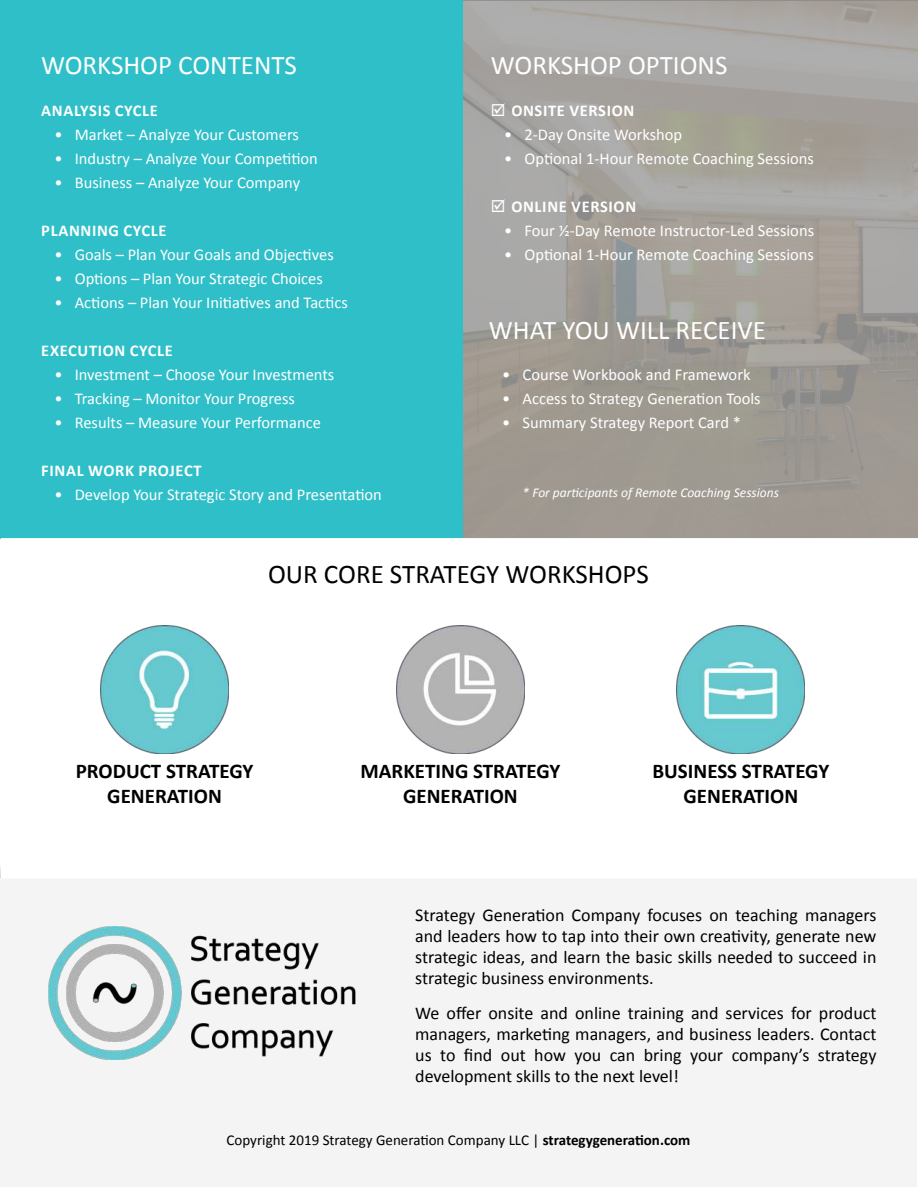
<style>
.page{position:relative;width:918px;height:1188px;background:#fff}
.page>*{position:absolute;margin:0;border:0;box-sizing:border-box;transform-origin:0 0}
.t1{font:27px "Calibri";color:#fff}
.t2{font:27px "Calibri";color:#000}
.t3{font:700 21px/25.2px "Calibri";color:#000;text-align:center}
.t4{font:18px/21px "Calibri";color:#000;text-align:justify}
.t5{font:16.5px "Calibri";color:#fff}
.t6{font:700 16.5px "Calibri";letter-spacing:.04em;color:#fff}
.t7{font:15px "Calibri";color:#000}
.t8{font:italic 13.5px "Calibri";color:#fff}
.s1{font-weight:700}
</style>
<div class="page">
<svg style="left:462px;top:0;width:456px;height:537px;background:#a29f9a"></svg>
<div style="left:0;top:878px;width:917px;height:308px;background:#f4f4f4"></div>
<div style="left:0;top:0;width:462px;height:538px;background:#2fbfc8"></div>
<img style="left:49px;top:927px;width:307px;height:133px">
<img style="left:397px;top:625px;width:127px;height:128px">
<img style="left:677px;top:625px;width:128px;height:128px">
<img style="left:101px;top:625px;width:128px;height:128px">
<svg style="left:506px;top:116px;width:16px;height:1px"></svg>
<svg style="left:506px;top:212px;width:16px;height:1px"></svg>
<h1 class="t1" style="left:41px;top:48px;width:257px">WORKSHOP CONTENTS</h1>
<p class="t6" style="left:41px;top:105px;width:118px">ANALYSIS CYCLE</p>
<p class="t5" style="left:55px;top:129px;width:246px">• Market – Analyze Your Customers</p>
<p class="t5" style="left:55px;top:153px;width:265px">• Industry – Analyze Your Competition</p>
<p class="t5" style="left:55px;top:177px;width:247px">• Business – Analyze Your Company</p>
<p class="t6" style="left:41px;top:225px;width:127px">PLANNING CYCLE</p>
<p class="t5" style="left:55px;top:249px;width:281px">• Goals – Plan Your Goals and Objectives</p>
<p class="t5" style="left:55px;top:273px;width:270px">• Options – Plan Your Strategic Choices</p>
<p class="t5" style="left:55px;top:297px;width:295px">• Actions – Plan Your Initiatives and Tactics</p>
<p class="t6" style="left:41px;top:345px;width:133px">EXECUTION CYCLE</p>
<p class="t5" style="left:55px;top:369px;width:281px">• Investment – Choose Your Investments</p>
<p class="t5" style="left:55px;top:393px;width:242px">• Tracking – Monitor Your Progress</p>
<p class="t5" style="left:55px;top:417px;width:268px">• Results – Measure Your Performance</p>
<p class="t6" style="left:41px;top:465px;width:162px">FINAL WORK PROJECT</p>
<p class="t5" style="left:55px;top:489px;width:329px">• Develop Your Strategic Story and Presentation</p>
<h1 class="t1" style="left:491px;top:48px;width:238px">WORKSHOP OPTIONS</h1>
<p class="t6" style="left:491px;top:105px;width:145px">☑ ONSITE VERSION</p>
<p class="t5" style="left:504px;top:129px;width:179px">• 2-Day Onsite Workshop</p>
<p class="t5" style="left:504px;top:153px;width:311px">• Optional 1-Hour Remote Coaching Sessions</p>
<p class="t6" style="left:491px;top:201px;width:147px">☑ ONLINE VERSION</p>
<p class="t5" style="left:504px;top:225px;width:311px">• Four ½-Day Remote Instructor-Led Sessions</p>
<p class="t5" style="left:504px;top:249px;width:311px">• Optional 1-Hour Remote Coaching Sessions</p>
<h1 class="t1" style="left:489px;top:313px;width:279px">WHAT YOU WILL RECEIVE</h1>
<p class="t5" style="left:502px;top:369px;width:250px">• Course Workbook and Framework</p>
<p class="t5" style="left:502px;top:393px;width:260px">• Access to Strategy Generation Tools</p>
<p class="t5" style="left:502px;top:417px;width:240px">• Summary Strategy Report Card *</p>
<p class="t8" style="left:523px;top:484px;width:258px">* For participants of Remote Coaching Sessions</p>
<h1 class="t2" style="left:268px;top:557px;width:382px">OUR CORE STRATEGY WORKSHOPS</h1>
<p class="t3" style="left:76px;top:760px;width:179px">PRODUCT STRATEGY<br>GENERATION</p>
<p class="t3" style="left:361px;top:760px;width:201px">MARKETING STRATEGY<br>GENERATION</p>
<p class="t3" style="left:652px;top:760px;width:178px">BUSINESS STRATEGY<br>GENERATION</p>
<p class="t4" style="left:415px;top:905px;width:463px">Strategy Generation Company focuses on teaching managers and leaders how to tap into their own creativity, generate new strategic ideas, and learn the basic skills needed to succeed in strategic business environments.</p>
<p class="t4" style="left:415px;top:1002px;width:463px">We offer onsite and online training and services for product managers, marketing managers, and business leaders. Contact us to find out how you can bring your company’s strategy development skills to the next level!</p>
<p class="t7" style="left:227px;top:1131px;width:465px">Copyright 2019 Strategy Generation Company LLC | <span class="s1">strategygeneration.com</span></p>
</div>
